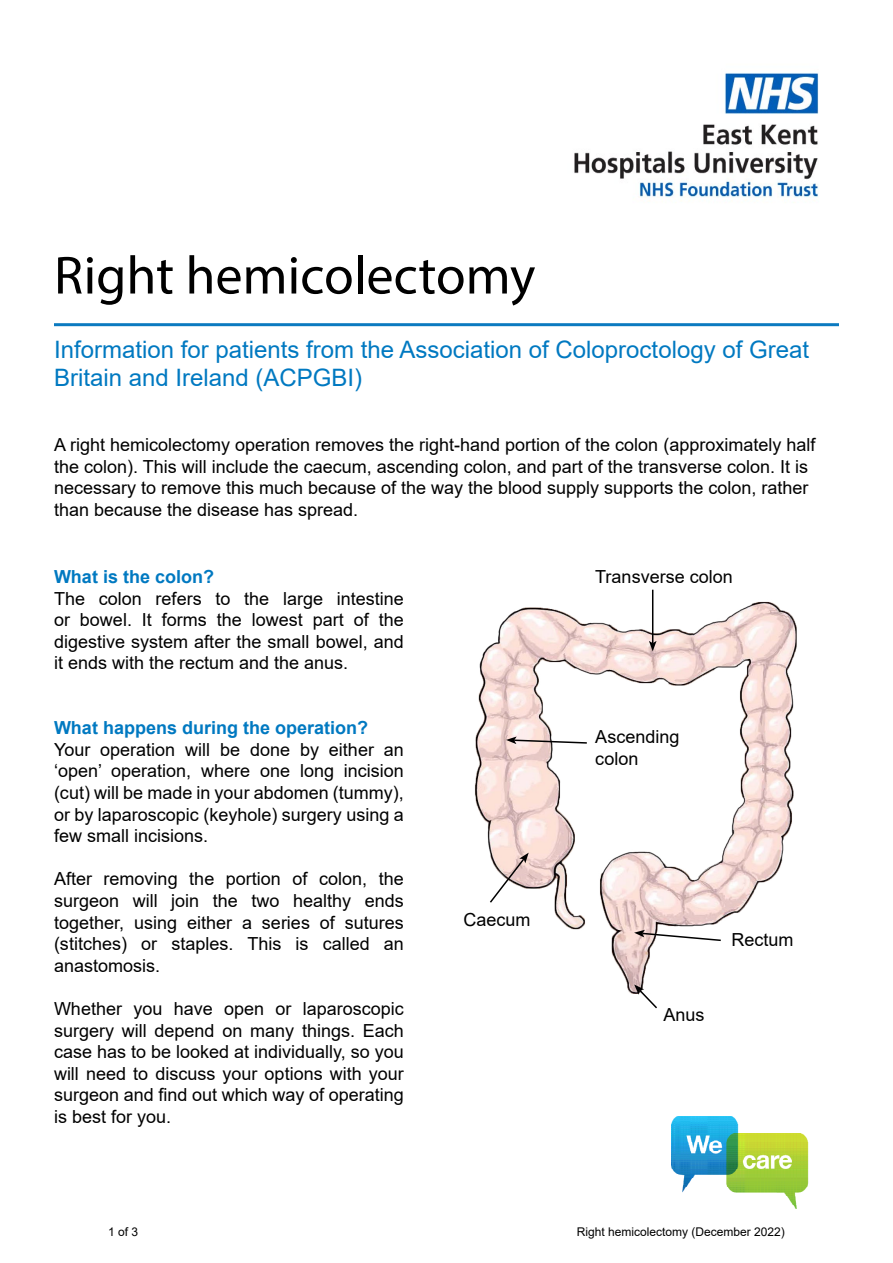
<style>
.page{position:relative;width:893px;height:1263px;background:#fff}
.page>*{position:absolute;margin:0;border:0;box-sizing:border-box;transform-origin:0 0}
.t1{font:54px "Myriad Pro";color:#000}
.t2{font:24px/28.8px "Arial";color:#0079c1}
.t3{font:18px/21.6px "Arial";color:#000;text-align:justify}
.t4{font:700 18px "Arial";color:#0079c1}
.t5{font:12px "Arial";color:#000}
</style>
<div class="page">
<hr style="left:54px;top:323px;width:785px;height:3px;background:#0b7ac0">
<img style="left:672px;top:1117px;width:136px;height:92px">
<img style="left:574px;top:73px;width:245px;height:125px">
<img style="left:475px;top:589px;width:322px;height:404px">
<hr style="left:652px;top:590px;width:1px;height:53px;background:#000">
<svg style="left:649px;top:641px;width:8px;height:10px"></svg>
<svg style="left:506px;top:736px;width:82px;height:8px"></svg>
<svg style="left:488px;top:853px;width:41px;height:51px"></svg>
<svg style="left:634px;top:930px;width:88px;height:12px"></svg>
<svg style="left:634px;top:984px;width:25px;height:25px"></svg>
<p class="t1" style="left:54px;top:242px;width:483px">Right hemicolectomy</p>
<p class="t2" style="left:54px;top:335px;width:757px">Information for patients from the Association of Coloproctology of Great<br>Britain and Ireland (ACPGBI)</p>
<p class="t3" style="left:54px;top:434px;width:763px;text-align:left">A right hemicolectomy operation removes the right-hand portion of the colon (approximately half the colon). This will include the caecum, ascending colon, and part of the transverse colon. It is necessary to remove this much because of the way the blood supply supports the colon, rather than because the disease has spread.</p>
<p class="t4" style="left:54px;top:564px;width:162px">What is the colon?</p>
<p class="t3" style="left:54px;top:587px;width:351px">The colon refers to the large intestine or bowel. It forms the lowest part of the digestive system after the small bowel, and it ends with the rectum and the anus.</p>
<p class="t4" style="left:54px;top:715px;width:316px">What happens during the operation?</p>
<p class="t3" style="left:54px;top:738px;width:351px">Your operation will be done by either an ‘open’ operation, where one long incision (cut) will be made in your abdomen (tummy), or by laparoscopic (keyhole) surgery using a few small incisions.</p>
<p class="t3" style="left:54px;top:868px;width:351px">After removing the portion of colon, the surgeon will join the two healthy ends together, using either a series of sutures (stitches) or staples. This is called an anastomosis.</p>
<p class="t3" style="left:54px;top:998px;width:351px">Whether you have open or laparoscopic surgery will depend on many things. Each case has to be looked at individually, so you will need to discuss your options with your surgeon and find out which way of operating is best for you.</p>
<p class="t3" style="left:463px;top:909px;width:69px">Caecum</p>
<p class="t3" style="left:595px;top:566px;width:139px">Transverse colon</p>
<p class="t3" style="left:595px;top:726px;width:86px">Ascending colon</p>
<p class="t3" style="left:663px;top:1004px;width:43px">Anus</p>
<p class="t3" style="left:731px;top:928px;width:64px">Rectum</p>
<p class="t5" style="left:108px;top:1223px;width:32px">1 of 3</p>
<p class="t5" style="left:577px;top:1223px;width:210px">Right hemicolectomy (December 2022)</p>
</div>
